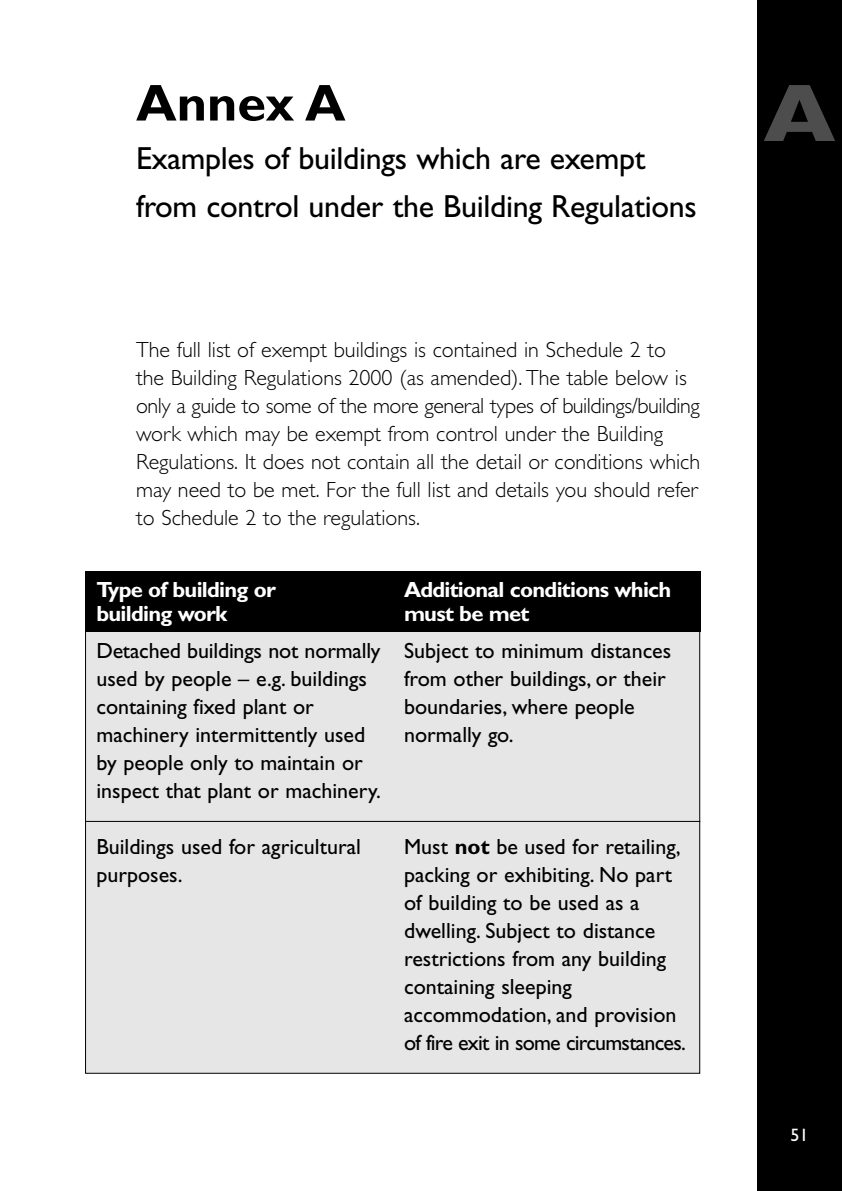
<style>
.page{position:relative;width:842px;height:1191px;background:#fff}
.page>*{position:absolute;margin:0;border:0;box-sizing:border-box;transform-origin:0 0}
.t1{font:800 82px "Gill Sans";color:#4d4d4d}
.t2{font:700 52px "Gill Sans";color:#000}
.t3{font:32px/48px "Gill Sans";letter-spacing:-.01em;color:#000}
.t4{font:22px/28px "Gill Sans";color:#000}
.t5{font:300 22px/28px "Gill Sans";color:#000}
.t6{font:700 22px/24px "Gill Sans";letter-spacing:-.035em;color:#fff}
.t7{font:18px "Gill Sans";color:#fff}
.s1{font-weight:700}
</style>
<div class="page">
<div style="left:757px;top:0;width:85px;height:1191px;background:#000"></div>
<div style="left:86px;top:572px;width:614px;height:501px;background:#e6e6e6"></div>
<div style="left:85px;top:571px;width:615px;height:60px;background:#000"></div>
<hr style="left:85px;top:821px;width:615px;height:1px;background:#000">
<h2 class="t2" style="left:136px;top:83px;width:211px">Annex A</h2>
<h3 class="t3" style="left:136px;top:137px;width:562px">Examples of buildings which are exempt from control under the Building Regulations</h3>
<p class="t5" style="left:136px;top:337px;width:566px">The full list of exempt buildings is contained in Schedule 2 to<br>the Building Regulations 2000 (as amended). The table below is only a guide to some of the more general types of buildings/building work which may be exempt from control under the Building Regulations. It does not contain all the detail or conditions which may need to be met. For the full list and details you should refer to Schedule 2 to the regulations.</p>
<p class="t6" style="left:96px;top:579px;width:181px">Type of building or building work</p>
<p class="t4" style="left:96px;top:638px;width:286px">Detached buildings not normally used by people – e.g. buildings containing fixed plant or machinery intermittently used by people only to maintain or inspect that plant or machinery.</p>
<p class="t4" style="left:96px;top:834px;width:266px">Buildings used for agricultural purposes.</p>
<p class="t6" style="left:404px;top:579px;width:269px">Additional conditions which must be met</p>
<p class="t4" style="left:404px;top:638px;width:269px">Subject to minimum distances from other buildings, or their boundaries, where people normally go.</p>
<p class="t4" style="left:404px;top:834px;width:283px">Must <span class="s1">not</span> be used for retailing, packing or exhibiting. No part of building to be used as a dwelling. Subject to distance restrictions from any building containing sleeping accommodation, and provision of fire exit in some circumstances.</p>
<h1 class="t1" style="left:763px;top:82px;width:75px">A</h1>
<p class="t7" style="left:790px;top:1128px;width:19px">51</p>
</div>
